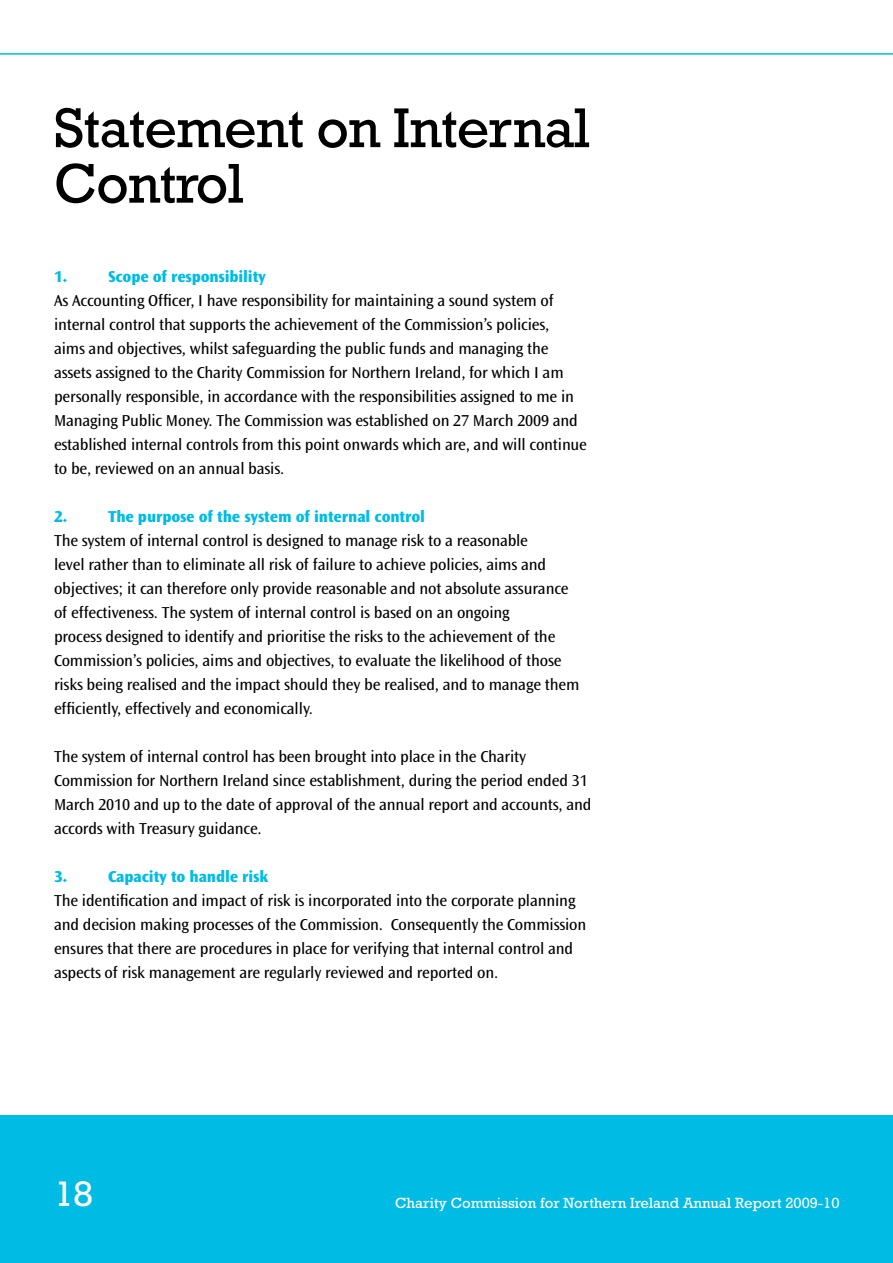
<style>
.page{position:relative;width:893px;height:1263px;background:#fff}
.page>*{position:absolute;margin:0;border:0;box-sizing:border-box;transform-origin:0 0}
.t1{font:57px/55.5px "Rockwell Std";letter-spacing:-.02em;color:#000}
.t2{font:36px "Rockwell Std";color:#fff}
.t3{font:16.5px/24px "Ocean Sans Std";letter-spacing:-.01em;color:#000}
.t4{font:800 16.5px "Ocean Sans Std";letter-spacing:-.01em;color:#00bce4}
.t5{font:15px "Rockwell Std";color:#fff}
</style>
<div class="page">
<div style="left:0;top:1115px;width:893px;height:148px;background:#00bce4"></div>
<hr style="left:0;top:53px;width:893px;height:2px;background:#00bce4">
<h1 class="t1" style="left:54px;top:100px;width:537px">Statement on Internal<br>Control</h1>
<p class="t4" style="left:54px;top:267px;width:15px">1.</p>
<p class="t4" style="left:108px;top:267px;width:159px">Scope of responsibility</p>
<p class="t3" style="left:54px;top:289px;width:534px">As Accounting Officer, I have responsibility for maintaining a sound system of internal control that supports the achievement of the Commission’s policies,<br>aims and objectives, whilst safeguarding the public funds and managing the assets assigned to the Charity Commission for Northern Ireland, for which I am personally responsible, in accordance with the responsibilities assigned to me in Managing Public Money. The Commission was established on 27 March 2009 and established internal controls from this point onwards which are, and will continue to be, reviewed on an annual basis.</p>
<p class="t4" style="left:54px;top:507px;width:15px">2.</p>
<p class="t4" style="left:108px;top:507px;width:319px">The purpose of the system of internal control</p>
<p class="t3" style="left:54px;top:529px;width:527px">The system of internal control is designed to manage risk to a reasonable<br>level rather than to eliminate all risk of failure to achieve policies, aims and objectives; it can therefore only provide reasonable and not absolute assurance of effectiveness. The system of internal control is based on an ongoing<br>process designed to identify and prioritise the risks to the achievement of the Commission’s policies, aims and objectives, to evaluate the likelihood of those risks being realised and the impact should they be realised, and to manage them efficiently, effectively and economically.</p>
<p class="t3" style="left:54px;top:745px;width:539px">The system of internal control has been brought into place in the Charity Commission for Northern Ireland since establishment, during the period ended 31<br>March 2010 and up to the date of approval of the annual report and accounts, and accords with Treasury guidance.</p>
<p class="t4" style="left:54px;top:868px;width:15px">3.</p>
<p class="t4" style="left:108px;top:868px;width:162px">Capacity to handle risk</p>
<p class="t3" style="left:54px;top:889px;width:534px">The identification and impact of risk is incorporated into the corporate planning and decision making processes of the Commission. Consequently the Commission ensures that there are procedures in place for verifying that internal control and aspects of risk management are regularly reviewed and reported on.</p>
<h2 class="t2" style="left:54px;top:1173px;width:41px">18</h2>
<p class="t5" style="left:395px;top:1194px;width:446px">Charity Commission for Northern Ireland Annual Report 2009-10</p>
</div>
